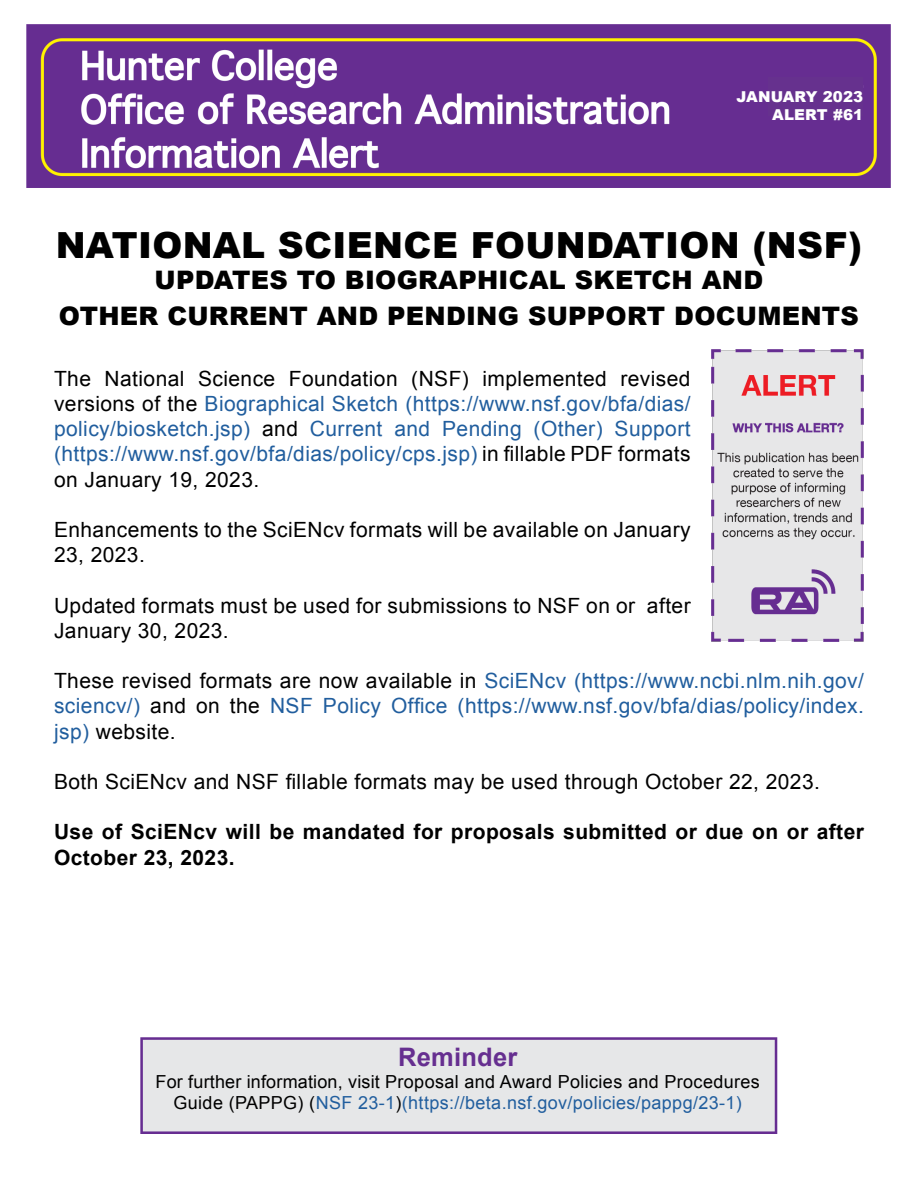
<style>
.page{position:relative;width:918px;height:1188px;background:#fff}
.page>*{position:absolute;margin:0;border:0;box-sizing:border-box;transform-origin:0 0}
.t1{font:900 36px "Arial";letter-spacing:.01em;color:#000}
.t2{font:900 25.5px/36px "Arial";letter-spacing:.01em;color:#000;text-align:center}
.t3{font:700 25.5px "Arial";letter-spacing:.01em;color:#662f90}
.t4{font:21px/25.2px "Arial";letter-spacing:.02em;color:#215e9e;text-align:justify}
.t5{font:21px/25.2px "Arial";letter-spacing:.02em;color:#000}
.t6{font:700 21px/25.2px "Arial";letter-spacing:.02em;color:#000}
.t7{font:18px/21.6px "Arial";letter-spacing:.02em;color:#000;text-align:center}
.t8{font:900 15px/18px "Arial";letter-spacing:.01em;color:#fff;text-align:right}
.s1{color:#000}
.s2{color:#215e9e}
</style>
<div class="page">
<img style="left:27px;top:25px;width:864px;height:163px">
<div style="left:769px;top:77px;width:94px;height:39px;background:#66318e"></div>
<img style="left:711px;top:350px;width:153px;height:291px">
<svg style="left:140px;top:1037px;width:637px;height:97px;background:#dedbe2"></svg>
<p class="t8" style="left:736px;top:87px;width:128px">JANUARY 2023<br>ALERT #61</p>
<p class="t1" style="left:56px;top:219px;width:808px">NATIONAL SCIENCE FOUNDATION (NSF)</p>
<h2 class="t2" style="left:59px;top:261px;width:802px">UPDATES TO BIOGRAPHICAL SKETCH AND<br>OTHER CURRENT AND PENDING SUPPORT DOCUMENTS</h2>
<p class="t4" style="left:54px;top:366px;width:638px"><span class="s1">The National Science Foundation (NSF) implemented revised versions of the</span> Biographical Sketch (https://www.nsf.gov/bfa/dias/ policy/biosketch.jsp) <span class="s1">and</span> Current and Pending (Other) Support (https://www.nsf.gov/bfa/dias/policy/cps.jsp) <span class="s1">in fillable PDF formats on January 19, 2023.</span></p>
<p class="t5" style="left:54px;top:517px;width:638px">Enhancements to the SciENcv formats will be available on January<br>23, 2023.</p>
<p class="t5" style="left:54px;top:593px;width:638px">Updated formats must be used for submissions to NSF on or after<br>January 30, 2023.</p>
<p class="t4" style="left:54px;top:668px;width:811px"><span class="s1">These revised formats are now available in</span> SciENcv (https://www.ncbi.nlm.nih.gov/ sciencv/) <span class="s1">and on the</span> NSF Policy Office (https://www.nsf.gov/bfa/dias/policy/index. jsp) <span class="s1">website.</span></p>
<p class="t5" style="left:54px;top:769px;width:767px">Both SciENcv and NSF fillable formats may be used through October 22, 2023.</p>
<p class="t6" style="left:54px;top:820px;width:811px">Use of SciENcv will be mandated for proposals submitted or due on or after<br>October 23, 2023.</p>
<p class="t3" style="left:398px;top:1040px;width:121px">Reminder</p>
<p class="t7" style="left:156px;top:1071px;width:606px">For further information, visit Proposal and Award Policies and Procedures<br>Guide (PAPPG) (<span class="s2">NSF 23-1</span>)<span class="s2">(https://beta.nsf.gov/policies/pappg/23-1)</span></p>
</div>
